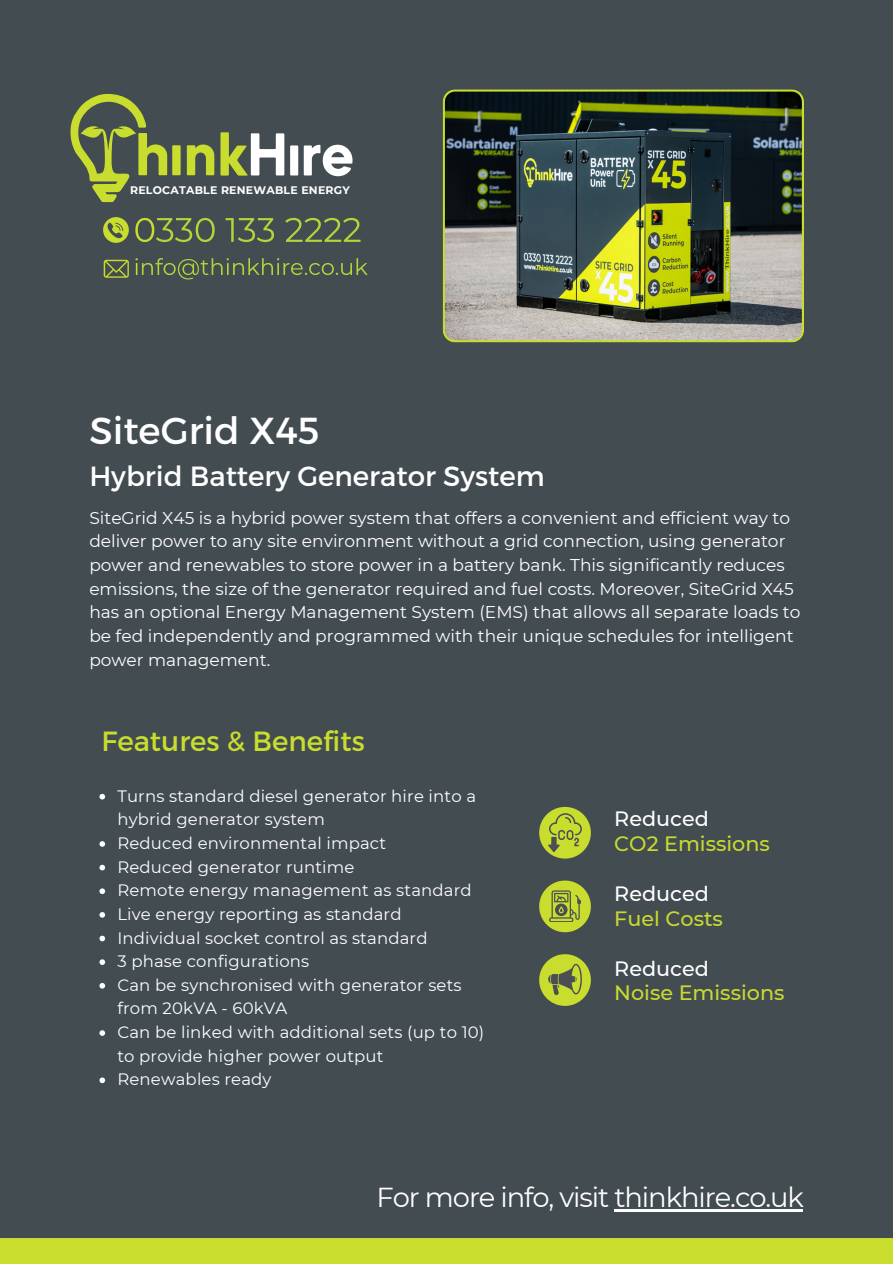
<style>
.page{position:relative;width:893px;height:1264px;background:#fff}
.page>*{position:absolute;margin:0;border:0;box-sizing:border-box;transform-origin:0 0}
.t1{font:37.5px "Montserrat";color:#fff}
.t2{font:27.75px "Montserrat";color:#fff}
.t3{font:27.75px "Montserrat";color:#c8dd2e}
.t4{font:27.45px "Montserrat";letter-spacing:-.04em;color:#fff}
.t5{font:500 20.7px/24.9px "Montserrat";color:#c8da2f}
.t6{font:17.1px/23.7px "Montserrat";color:#fff}
.t7{font:16.5px/23.7px "Montserrat";letter-spacing:.01em;color:#fff}
.t8{font:700 10.95px "Montserrat";letter-spacing:.02em;color:#fff}
.s1{color:#fff}
</style>
<div class="page">
<div style="left:0;top:0;width:892px;height:1263px;background:#434c51"></div>
<div style="left:0;top:1238px;width:892px;height:25px;background:#c8dd2e"></div>
<svg style="left:539px;top:954px;width:52px;height:51px"></svg>
<svg style="left:539px;top:880px;width:52px;height:52px"></svg>
<svg style="left:539px;top:807px;width:52px;height:51px"></svg>
<svg style="left:135px;top:218px;width:80px;height:24px"></svg>
<svg style="left:225px;top:218px;width:49px;height:24px"></svg>
<svg style="left:285px;top:218px;width:75px;height:24px"></svg>
<svg style="left:135px;top:258px;width:232px;height:21px"></svg>
<svg style="left:290px;top:145px;width:8px;height:30px"></svg>
<svg style="left:304px;top:145px;width:48px;height:31px"></svg>
<svg style="left:220px;top:132px;width:64px;height:44px"></svg>
<svg style="left:187px;top:144px;width:27px;height:31px"></svg>
<svg style="left:70px;top:94px;width:111px;height:108px"></svg>
<svg style="left:104px;top:260px;width:24px;height:18px"></svg>
<svg style="left:103px;top:217px;width:26px;height:26px"></svg>
<img style="left:442px;top:89px;width:362px;height:253px">
<svg style="left:99px;top:793px;width:6px;height:6px"></svg>
<svg style="left:99px;top:841px;width:6px;height:5px"></svg>
<svg style="left:99px;top:864px;width:6px;height:6px"></svg>
<svg style="left:99px;top:888px;width:6px;height:6px"></svg>
<svg style="left:99px;top:912px;width:6px;height:5px"></svg>
<svg style="left:99px;top:935px;width:6px;height:6px"></svg>
<svg style="left:99px;top:959px;width:6px;height:5px"></svg>
<svg style="left:99px;top:983px;width:6px;height:5px"></svg>
<svg style="left:99px;top:1030px;width:6px;height:5px"></svg>
<svg style="left:99px;top:1077px;width:6px;height:6px"></svg>
<hr style="left:614px;top:1209px;width:189px;height:2px;background:#fff">
<p class="t8" style="left:130px;top:183px;width:221px">RELOCATABLE RENEWABLE ENERGY</p>
<p class="t1" style="left:89px;top:406px;width:232px">SiteGrid X45</p>
<p class="t2" style="left:89px;top:457px;width:457px">Hybrid Battery Generator System</p>
<p class="t6" style="left:89px;top:506px;width:712px">SiteGrid X45 is a hybrid power system that offers a convenient and efficient way to deliver power to any site environment without a grid connection, using generator power and renewables to store power in a battery bank. This significantly reduces emissions, the size of the generator required and fuel costs. Moreover, SiteGrid X45 has an optional Energy Management System (EMS) that allows all separate loads to be fed independently and programmed with their unique schedules for intelligent power management.</p>
<p class="t3" style="left:101px;top:722px;width:265px">Features &amp; Benefits</p>
<h1 class="t7" style="left:117px;top:784px;width:360px">Turns standard diesel generator hire into a hybrid generator system</h1>
<h2 class="t7" style="left:117px;top:831px;width:270px">Reduced environmental impact</h2>
<p class="t7" style="left:117px;top:854px;width:239px">Reduced generator runtime</p>
<h2 class="t7" style="left:117px;top:878px;width:356px">Remote energy management as standard</h2>
<p class="t7" style="left:117px;top:902px;width:285px">Live energy reporting as standard</p>
<p class="t7" style="left:117px;top:925px;width:312px">Individual socket control as standard</p>
<p class="t7" style="left:117px;top:949px;width:193px">3 phase configurations</p>
<p class="t7" style="left:117px;top:973px;width:346px">Can be synchronised with generator sets from 20kVA - 60kVA</p>
<p class="t7" style="left:117px;top:1020px;width:368px">Can be linked with additional sets (up to 10) to provide higher power output</p>
<p class="t7" style="left:117px;top:1067px;width:156px">Renewables ready</p>
<p class="t5" style="left:614px;top:806px;width:157px"><span class="s1">Reduced<br></span>CO2 Emissions</p>
<p class="t5" style="left:614px;top:880px;width:110px"><span class="s1">Reduced<br></span>Fuel Costs</p>
<p class="t5" style="left:614px;top:955px;width:172px"><span class="s1">Reduced<br></span>Noise Emissions</p>
<p class="t4" style="left:376px;top:1180px;width:429px">For more info, visit thinkhire.co.uk</p>
</div>
